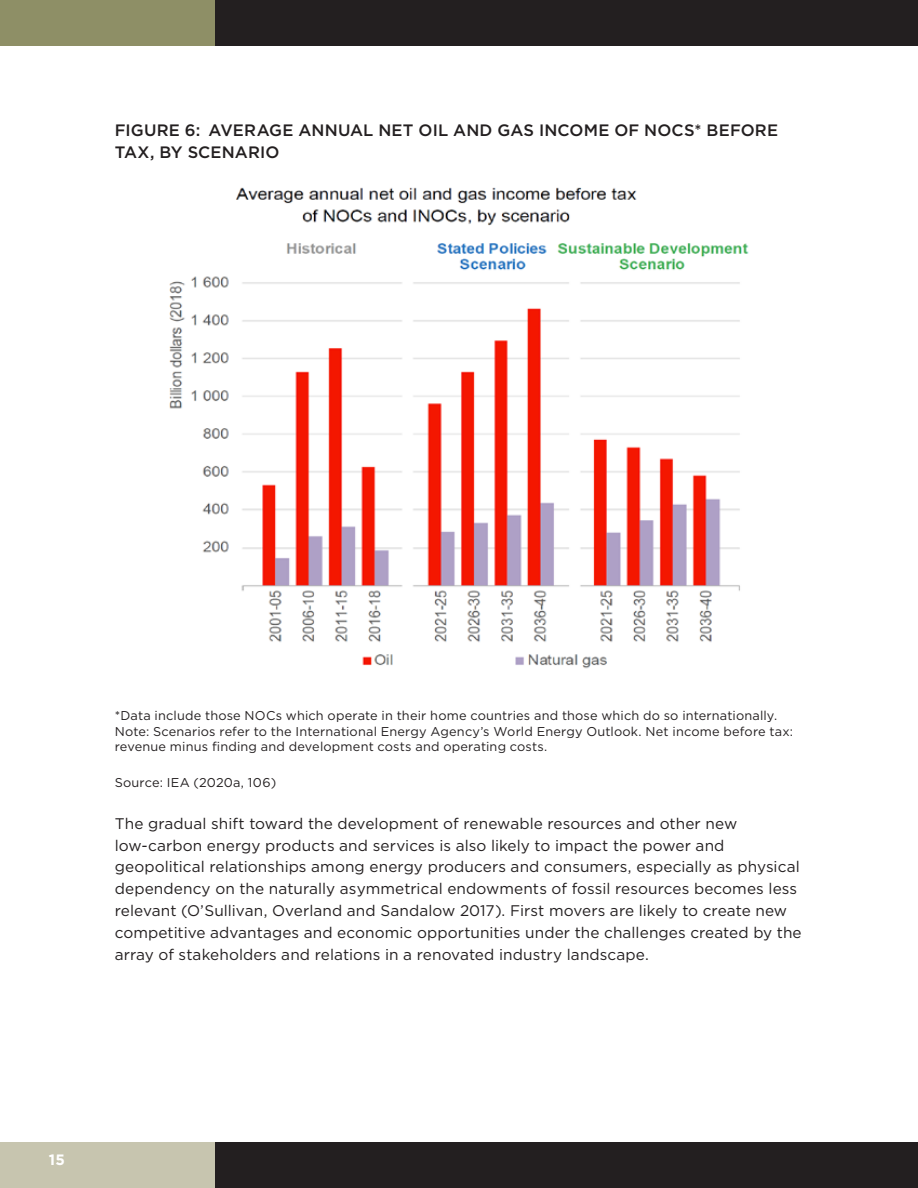
<style>
.page{position:relative;width:918px;height:1188px;background:#fff}
.page>*{position:absolute;margin:0;border:0;box-sizing:border-box;transform-origin:0 0}
.Heading_2{font:500 16.5px/21.9px "Gotham";letter-spacing:.01em;color:#231f20}
.Body{font:15.3px/21.9px "Gotham";letter-spacing:.005em;color:#231f20}
.t1{font:700 15px "Gotham";color:#fff}
.Table_Source{font:12.75px/15.3px "Gotham";letter-spacing:.015em;color:#231f20}
</style>
<div class="page">
<div style="left:0;top:1143px;width:215px;height:45px;background:#c7c5af"></div>
<div style="left:0;top:0;width:215px;height:45px;background:#8e8f66"></div>
<div style="left:215px;top:1143px;width:703px;height:45px;background:#231f20"></div>
<div style="left:215px;top:0;width:703px;height:45px;background:#231f20"></div>
<img style="left:169px;top:187px;width:580px;height:482px">
<p class="Heading_2" style="left:115px;top:119px;width:665px">FIGURE 6: AVERAGE ANNUAL NET OIL AND GAS INCOME OF NOCS* BEFORE<br>TAX, BY SCENARIO</p>
<p class="Table_Source" style="left:115px;top:708px;width:680px">*Data include those NOCs which operate in their home countries and those which do so internationally.<br>Note: Scenarios refer to the International Energy Agency’s World Energy Outlook. Net income before tax: revenue minus finding and development costs and operating costs.</p>
<p class="Table_Source" style="left:115px;top:774px;width:163px">Source: IEA (2020a, 106)</p>
<p class="Body" style="left:115px;top:812px;width:688px">The gradual shift toward the development of renewable resources and other new low-carbon energy products and services is also likely to impact the power and geopolitical relationships among energy producers and consumers, especially as physical dependency on the naturally asymmetrical endowments of fossil resources becomes less relevant (O’Sullivan, Overland and Sandalow 2017). First movers are likely to create new competitive advantages and economic opportunities under the challenges created by the array of stakeholders and relations in a renovated industry landscape.</p>
<p class="t1" style="left:49px;top:1150px;width:17px">15</p>
</div>
